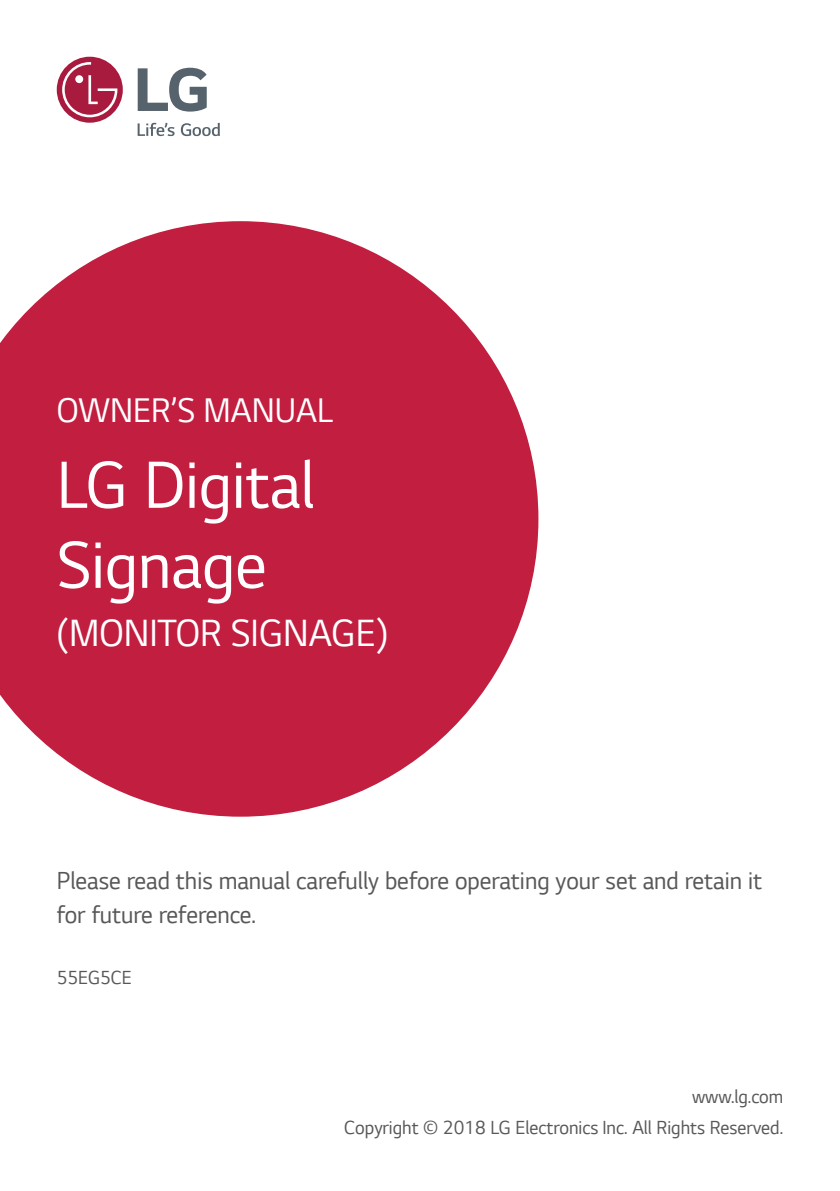
<style>
.page{position:relative;width:840px;height:1191px;background:#fff}
.page>*{position:absolute;margin:0;border:0;box-sizing:border-box;transform-origin:0 0}
.Cover_Product1{font:70px/80px "LG Smart";color:#fff;scale:.95 1}
.Cover_Product2{font:40px "LG Smart";color:#fff;scale:.95 1}
.Cover_Owner_s{font:36px "LG Smart";color:#fff;scale:.95 1}
.Cover_Body{font:26px/34px "LG Smart";color:#57585a;scale:.95 1}
.Cover_Body_Right{font:20px "LG Smart";color:#57585a;scale:.95 1}
.Cover_Body_Model_Nam{font:20px "LG Smart";color:#57585a;scale:.95 1}
</style>
<div class="page">
<div style="left:57px;top:57px;width:66px;height:66px;background:#a91a3f;border-radius:50%"></div>
<svg style="left:62px;top:62px;width:55px;height:55px"></svg>
<svg style="left:137px;top:123px;width:37px;height:13px"></svg>
<svg style="left:181px;top:123px;width:39px;height:13px"></svg>
<svg style="left:138px;top:68px;width:69px;height:44px"></svg>
<svg style="left:0;top:221px;width:538px;height:595px;fill:#c21e40"></svg>
<p class="Cover_Owner_s" style="left:57px;top:386px;width:292px">OWNER’S MANUAL</p>
<p class="Cover_Product1" style="left:57px;top:443px;width:273px">LG Digital<br>Signage</p>
<p class="Cover_Product2" style="left:57px;top:606px;width:350px">(MONITOR SIGNAGE)</p>
<p class="Cover_Body" style="left:57px;top:863px;width:743px">Please read this manual carefully before operating your set and retain it for future reference.</p>
<p class="Cover_Body_Model_Nam" style="left:57px;top:964px;width:81px">55EG5CE</p>
<p class="Cover_Body_Right" style="left:691px;top:1083px;width:97px">www.lg.com</p>
<p class="Cover_Body_Right" style="left:344px;top:1114px;width:463px">Copyright © 2018 LG Electronics Inc. All Rights Reserved.</p>
</div>
